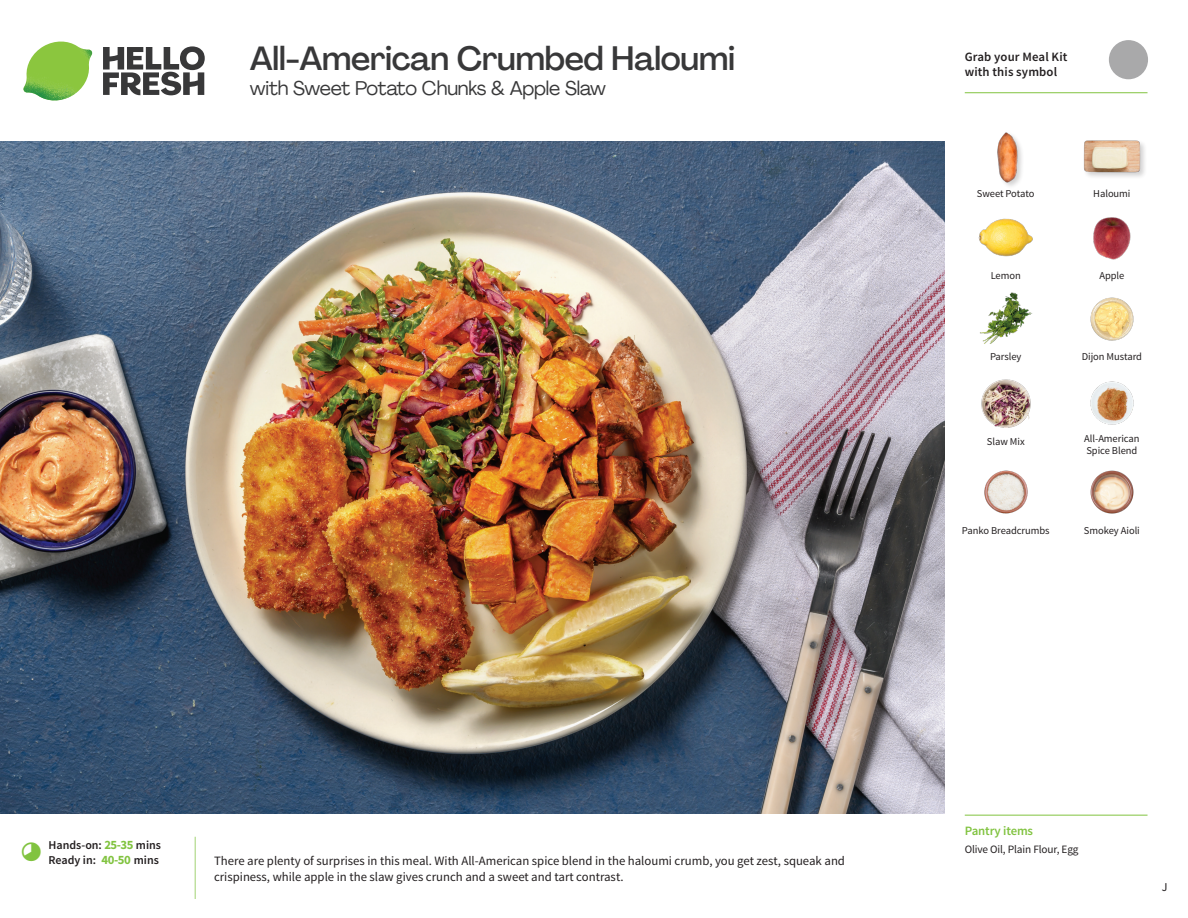
<style>
.page{position:relative;width:1188px;height:918px;background:#fff}
.page>*{position:absolute;margin:0;border:0;box-sizing:border-box;transform-origin:0 0}
._15_Titel_UK{font:500 33px "Agrandir";letter-spacing:-.01em;color:#383839}
._15_Titel_UK-2{font:19.5px "Agrandir";letter-spacing:-.01em;color:#383839}
.Step_6_Text_AU{font:12.75px/16.5px "Source Sans Pro";color:#231f20}
.t1{font:600 12.75px/15px "Source Sans Pro";letter-spacing:.01em;color:#231f20}
._04_Headers_Front{font:600 12.75px "Source Sans Pro";letter-spacing:-.01em;color:#81c340}
._04_Intro{font:600 12px "Source Sans Pro";color:#231f20}
.t2{font:12px "Source Sans Pro";color:#231f20}
._05_Pantry{font:11.25px "Source Sans Pro";letter-spacing:-.01em;color:#231f20}
._18_FRONT_ingredient{font:10.5px/12px "Source Sans Pro";letter-spacing:-.005em;color:#231f20}
.s1{font-weight:700;font-size:12.75px;color:#81c340}
</style>
<div class="page">
<svg style="left:103px;top:46px;width:102px;height:49px"></svg>
<img style="left:23px;top:42px;width:69px;height:59px">
<img style="left:0;top:142px;width:945px;height:672px">
<img style="left:1090px;top:297px;width:44px;height:44px">
<img style="left:1090px;top:381px;width:44px;height:44px">
<img style="left:981px;top:379px;width:50px;height:48px">
<img style="left:984px;top:470px;width:44px;height:44px">
<img style="left:980px;top:292px;width:53px;height:52px">
<img style="left:978px;top:218px;width:55px;height:39px">
<img style="left:1093px;top:217px;width:38px;height:43px">
<div style="left:996px;top:131px;width:28px;height:58px;background:#231f20;opacity:.2"></div>
<img style="left:996px;top:131px;width:28px;height:54px">
<div style="left:1083px;top:139px;width:64px;height:41px;background:#231f20;opacity:.2"></div>
<img style="left:1083px;top:139px;width:58px;height:41px">
<img style="left:1090px;top:470px;width:44px;height:44px">
<hr style="left:965px;top:815px;width:183px;height:1px;background:#81c340">
<svg style="left:1091px;top:40px;width:57px;height:54px"></svg>
<hr style="left:965px;top:92px;width:183px;height:1px;background:#81c340">
<p class="_15_Titel_UK" style="left:250px;top:38px;width:487px">All-American Crumbed Haloumi</p>
<p class="_15_Titel_UK-2" style="left:250px;top:76px;width:358px">with Sweet Potato Chunks &amp; Apple Slaw</p>
<p class="_04_Intro" style="left:48px;top:837px;width:114px">Hands-on: <span class="s1">25-35</span> mins</p>
<p class="_04_Intro" style="left:48px;top:852px;width:112px">Ready in: <span class="s1">40-50</span> mins</p>
<p class="Step_6_Text_AU" style="left:214px;top:852px;width:632px">There are plenty of surprises in this meal. With All-American spice blend in the haloumi crumb, you get zest, squeak and crispiness, while apple in the slaw gives crunch and a sweet and tart contrast.</p>
<p class="t1" style="left:965px;top:50px;width:104px">Grab your Meal Kit with this symbol</p>
<p class="_18_FRONT_ingredient" style="left:977px;top:188px;width:59px">Sweet Potato</p>
<p class="_18_FRONT_ingredient" style="left:1093px;top:188px;width:39px">Haloumi</p>
<p class="_18_FRONT_ingredient" style="left:991px;top:270px;width:32px">Lemon</p>
<p class="_18_FRONT_ingredient" style="left:1099px;top:270px;width:27px">Apple</p>
<p class="_18_FRONT_ingredient" style="left:990px;top:351px;width:33px">Parsley</p>
<p class="_18_FRONT_ingredient" style="left:1082px;top:351px;width:62px">Dijon Mustard</p>
<p class="_18_FRONT_ingredient" style="left:987px;top:435px;width:39px">Slaw Mix</p>
<p class="_18_FRONT_ingredient" style="left:1084px;top:432px;width:57px">All-American<br>Spice Blend</p>
<p class="_18_FRONT_ingredient" style="left:962px;top:525px;width:89px">Panko Breadcrumbs</p>
<p class="_18_FRONT_ingredient" style="left:1084px;top:525px;width:57px">Smokey Aioli</p>
<p class="_04_Headers_Front" style="left:965px;top:822px;width:70px">Pantry items</p>
<p class="_05_Pantry" style="left:965px;top:842px;width:115px">Olive Oil, Plain Flour, Egg</p>
<p class="t2" style="left:1162px;top:879px;width:7px">J</p>
</div>
